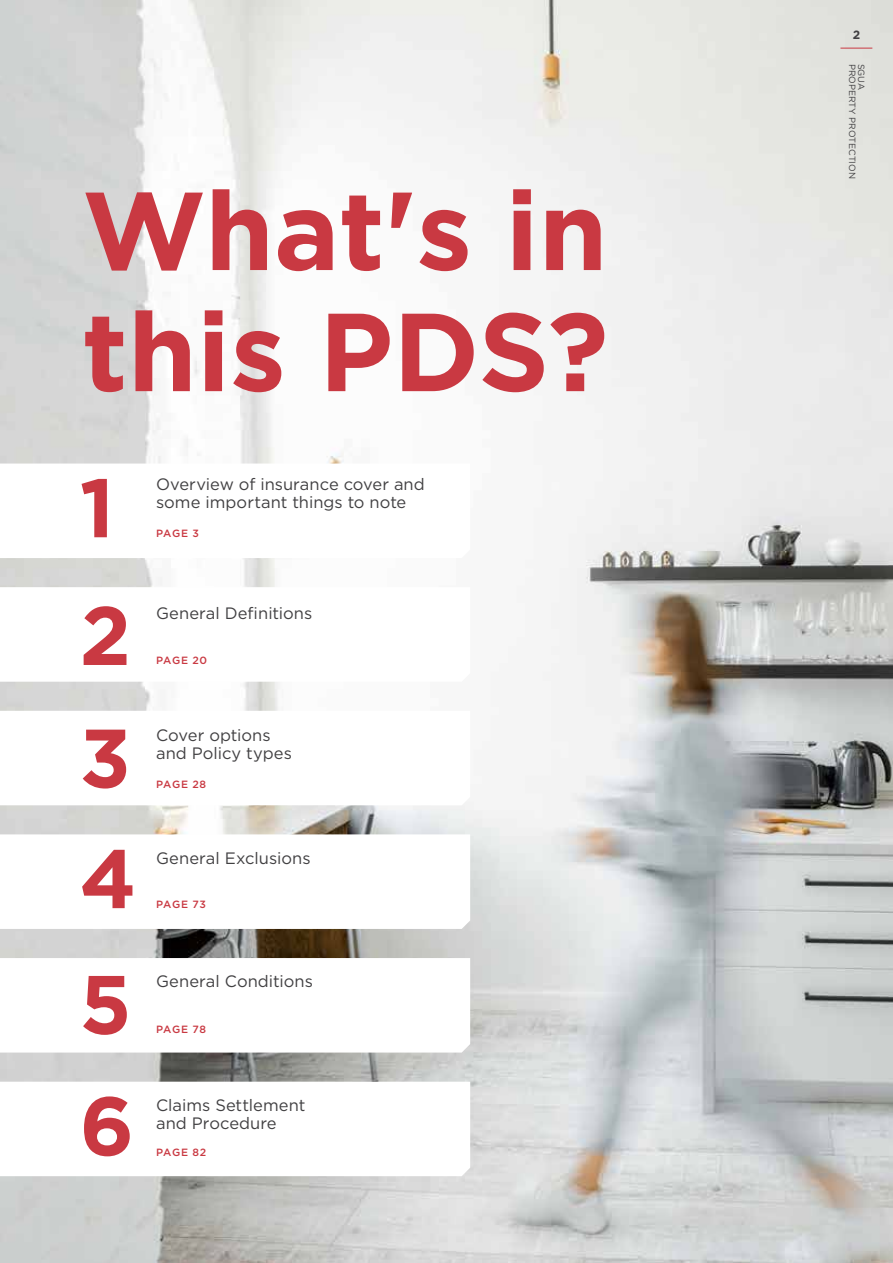
<style>
.page{position:relative;width:893px;height:1263px;background:#fff}
.page>*{position:absolute;margin:0;border:0;box-sizing:border-box;transform-origin:0 0}
.t1{font:700 110.7px/121.1px "Gotham";color:#c93942}
.t2{font:700 82.8px/123.6px "Gotham";color:#c93942}
.t3{font:16.5px/18px "Gotham";color:#414042}
.t4{font:700 12px "Gotham";color:#414042}
.t5{font:500 10.5px "Gotham";letter-spacing:.04em;color:#c93942}
.t6{font:9px "Gotham";color:#414042}
</style>
<div class="page">
<img style="left:0;top:0;width:893px;height:1263px">
<svg style="left:0;top:463px;width:470px;height:95px"></svg>
<svg style="left:0;top:587px;width:470px;height:95px"></svg>
<svg style="left:0;top:711px;width:470px;height:94px"></svg>
<svg style="left:0;top:834px;width:470px;height:95px"></svg>
<svg style="left:0;top:958px;width:470px;height:94px"></svg>
<svg style="left:0;top:1082px;width:470px;height:94px"></svg>
<hr style="left:840px;top:48px;width:32px;height:1px;background:#c93942">
<h1 class="t1" style="left:82px;top:170px;width:528px">What's in this PDS?</h1>
<h2 class="t2" style="left:80px;top:446px;width:59px">1<br>2<br>3<br>4<br>5<br>6</h2>
<p class="t3" style="left:156px;top:475px;width:270px">Overview of insurance cover and some important things to note</p>
<p class="t5" style="left:156px;top:526px;width:44px">PAGE 3</p>
<p class="t3" style="left:156px;top:604px;width:158px">General Definitions</p>
<p class="t5" style="left:156px;top:654px;width:53px">PAGE 20</p>
<p class="t3" style="left:156px;top:726px;width:137px">Cover options and Policy types</p>
<p class="t5" style="left:156px;top:777px;width:52px">PAGE 28</p>
<p class="t3" style="left:156px;top:849px;width:156px">General Exclusions</p>
<p class="t5" style="left:156px;top:898px;width:51px">PAGE 73</p>
<p class="t3" style="left:156px;top:972px;width:158px">General Conditions</p>
<p class="t5" style="left:156px;top:1023px;width:52px">PAGE 78</p>
<p class="t3" style="left:156px;top:1096px;width:151px">Claims Settlement and Procedure</p>
<p class="t5" style="left:156px;top:1145px;width:52px">PAGE 82</p>
<p class="t4" style="left:853px;top:27px;width:9px">2</p>
<p class="t6" style="left:858px;top:64px;width:117px;rotate:90deg">PROPERTY PROTECTION</p>
<p class="t6" style="left:867px;top:64px;width:28px;rotate:90deg">SGUA</p>
</div>
